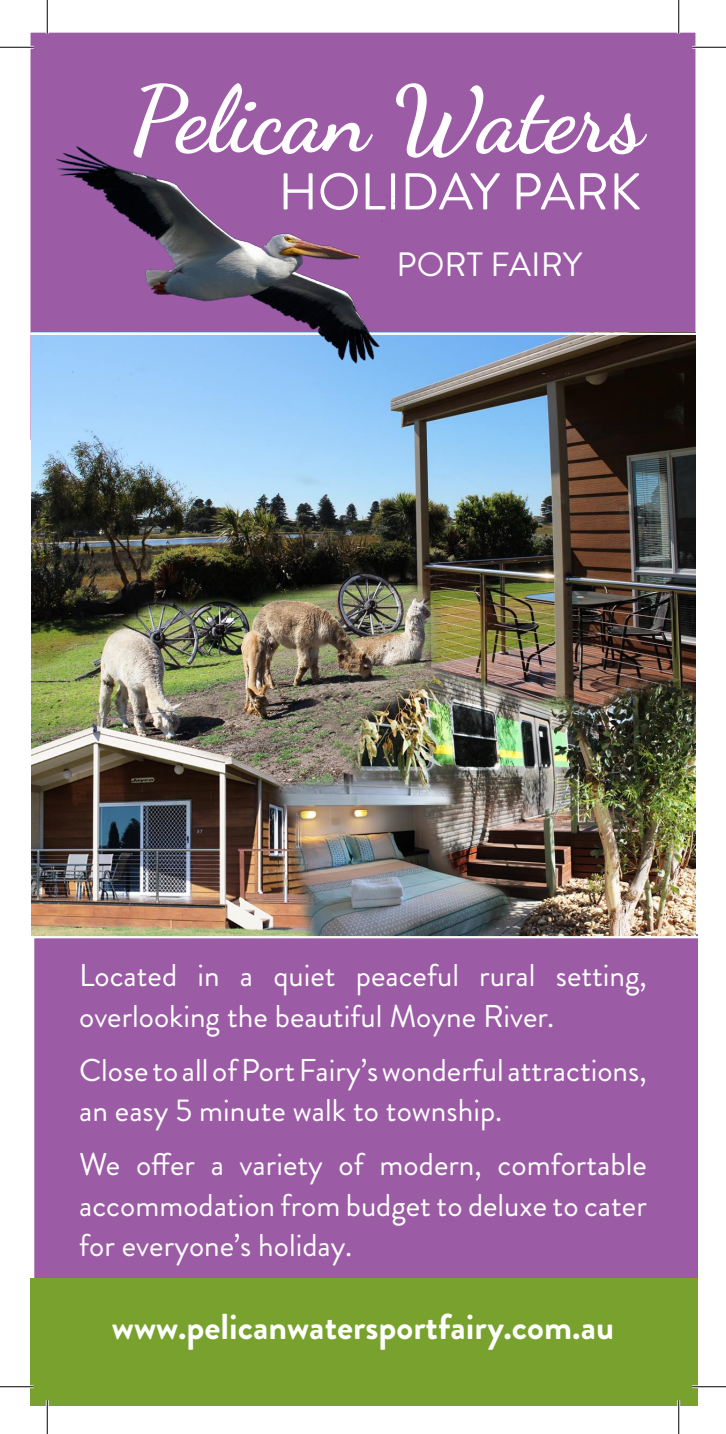
<style>
.page{position:relative;width:726px;height:1434px;background:#fff}
.page>*{position:absolute;margin:0;border:0;box-sizing:border-box;transform-origin:0 0}
.t1{font:700 92.25px "Dancing Script";color:#fff}
.t2{font:51.75px "Brandon Grotesque";color:#fff}
.t3{font:700 36px "Brandon Grotesque";color:#fff}
.t4{font:33.75px "Brandon Grotesque";color:#fff}
.t5{font:31.5px/40.5px "Brandon Grotesque";color:#fff}
</style>
<div class="page">
<div style="left:34px;top:938px;width:664px;height:340px;background:#9b5ba5"></div>
<div style="left:29px;top:32px;width:668px;height:409px;background:#9b5ba5"></div>
<div style="left:30px;top:1278px;width:668px;height:128px;background:#78a22d"></div>
<img style="left:29px;top:333px;width:669px;height:604px">
<img style="left:47px;top:146px;width:348px;height:227px">
<hr style="left:0;top:46px;width:34px;height:3px;background:#fff">
<hr style="left:692px;top:46px;width:34px;height:3px;background:#fff">
<hr style="left:0;top:1385px;width:34px;height:3px;background:#fff">
<hr style="left:692px;top:1385px;width:34px;height:3px;background:#fff">
<hr style="left:46px;top:0;width:3px;height:34px;background:#fff">
<hr style="left:46px;top:1400px;width:3px;height:34px;background:#fff">
<hr style="left:677px;top:0;width:3px;height:34px;background:#fff">
<hr style="left:677px;top:1400px;width:3px;height:34px;background:#fff">
<hr style="left:0;top:47px;width:34px;height:1px;background:#000">
<hr style="left:692px;top:47px;width:34px;height:1px;background:#000">
<hr style="left:0;top:1386px;width:34px;height:1px;background:#000">
<hr style="left:692px;top:1386px;width:34px;height:1px;background:#000">
<hr style="left:47px;top:0;width:1px;height:34px;background:#000">
<hr style="left:47px;top:1400px;width:1px;height:34px;background:#000">
<hr style="left:678px;top:0;width:1px;height:34px;background:#000">
<hr style="left:678px;top:1400px;width:1px;height:34px;background:#000">
<p class="t1" style="left:130px;top:62px;width:514px">Pelican Waters</p>
<p class="t2" style="left:278px;top:156px;width:364px">HOLIDAY PARK</p>
<p class="t4" style="left:397px;top:241px;width:187px">PORT FAIRY</p>
<p class="t5" style="left:79px;top:956px;width:569px">Located in a quiet peaceful rural setting, overlooking the beautiful Moyne River.</p>
<p class="t5" style="left:79px;top:1050px;width:569px">Close to all of Port Fairy’s wonderful attractions, an easy 5 minute walk to township.</p>
<p class="t5" style="left:79px;top:1145px;width:569px;text-align:justify">We offer a variety of modern, comfortable accommodation from budget to deluxe to cater for everyone’s holiday.</p>
<p class="t3" style="left:112px;top:1302px;width:504px">www.pelicanwatersportfairy.com.au</p>
</div>
